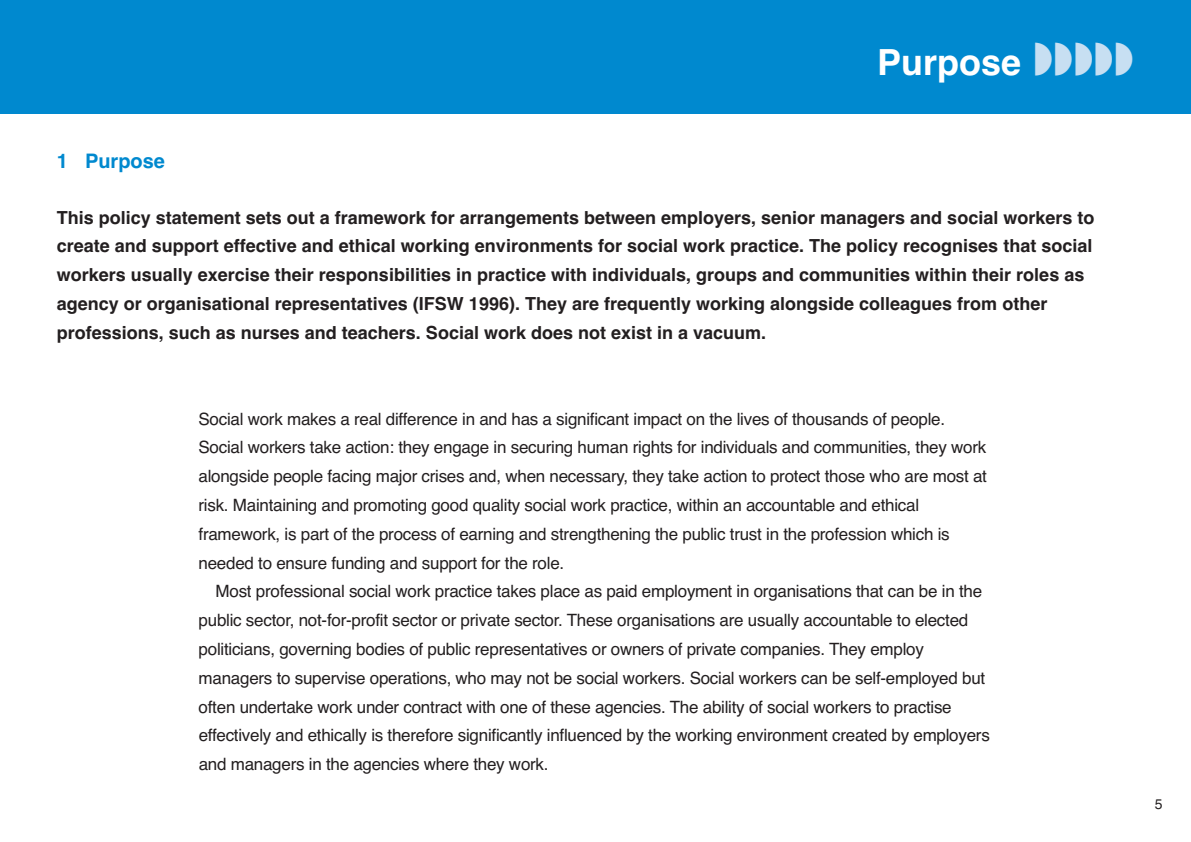
<style>
.page{position:relative;width:1191px;height:842px;background:#fff}
.page>*{position:absolute;margin:0;border:0;box-sizing:border-box;transform-origin:0 0}
.t1{font:700 36px "Helvetica";color:#fff}
.t2{font:700 20px "Helvetica";color:#0089cf}
.t3{font:700 18px/28.8px "Helvetica";color:#231f20}
.t4{font:17px/28.8px "Helvetica";letter-spacing:-.015em;color:#231f20}
.t5{font:14px "Helvetica";color:#231f20}
</style>
<div class="page">
<div style="left:0;top:0;width:1191px;height:113px;background:#0089cf"></div>
<h1 class="t1" style="left:877px;top:41px;width:146px">Purpose</h1>
<p class="t2" style="left:57px;top:149px;width:110px">1 Purpose</p>
<p class="t3" style="left:57px;top:203px;width:1039px">This policy statement sets out a framework for arrangements between employers, senior managers and social workers to create and support effective and ethical working environments for social work practice. The policy recognises that social workers usually exercise their responsibilities in practice with individuals, groups and communities within their roles as agency or organisational representatives (IFSW 1996). They are frequently working alongside colleagues from other professions, such as nurses and teachers. Social work does not exist in a vacuum.</p>
<p class="t4" style="left:198px;top:404px;width:790px">Social work makes a real difference in and has a significant impact on the lives of thousands of people.<br>Social workers take action: they engage in securing human rights for individuals and communities, they work alongside people facing major crises and, when necessary, they take action to protect those who are most at risk. Maintaining and promoting good quality social work practice, within an accountable and ethical framework, is part of the process of earning and strengthening the public trust in the profession which is needed to ensure funding and support for the role.</p>
<p class="t4" style="left:199px;top:577px;width:792px;text-indent:17px">Most professional social work practice takes place as paid employment in organisations that can be in the public sector, not-for-profit sector or private sector. These organisations are usually accountable to elected politicians, governing bodies of public representatives or owners of private companies. They employ managers to supervise operations, who may not be social workers. Social workers can be self-employed but often undertake work under contract with one of these agencies. The ability of social workers to practise effectively and ethically is therefore significantly influenced by the working environment created by employers and managers in the agencies where they work.</p>
<p class="t5" style="left:1154px;top:795px;width:9px">5</p>
</div>
